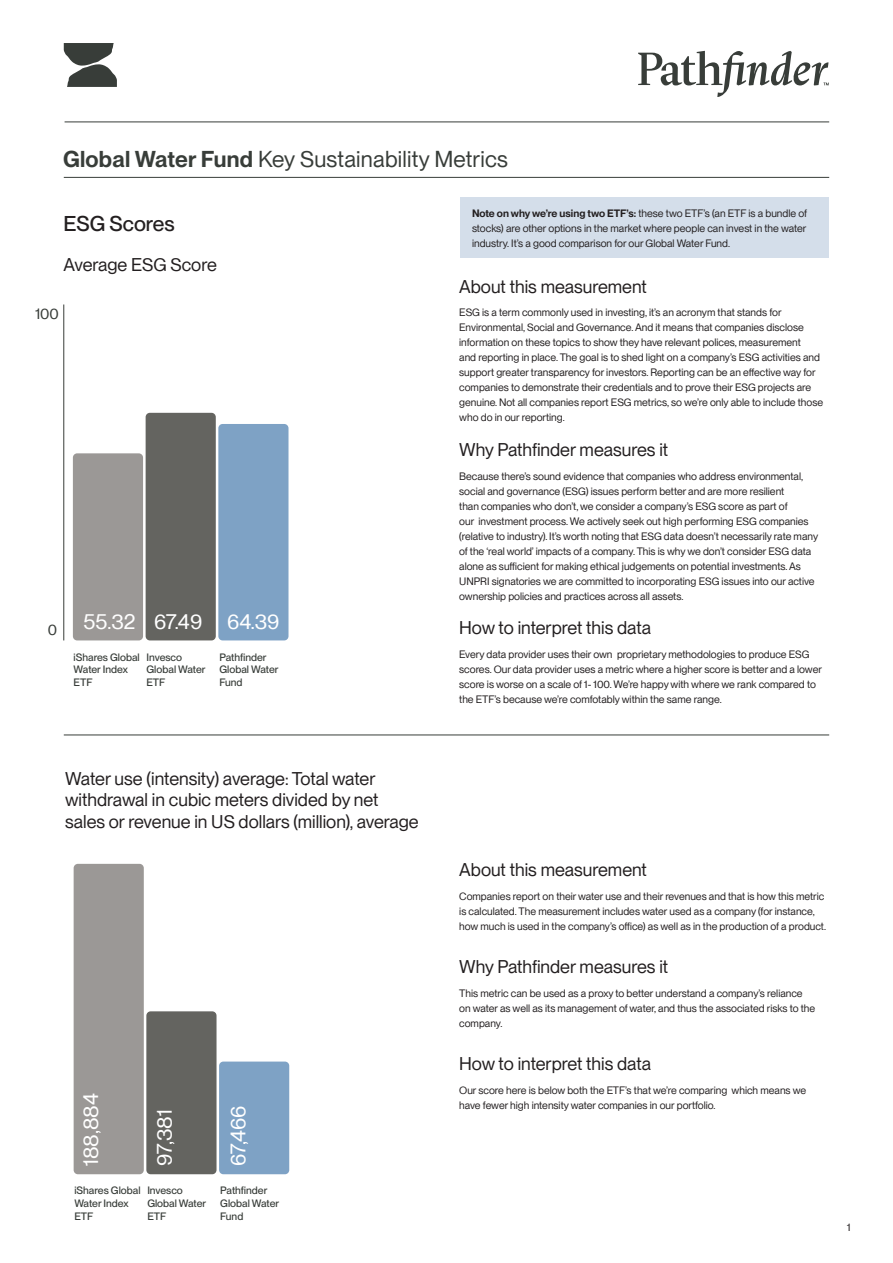
<style>
.page{position:relative;width:893px;height:1263px;background:#fff}
.page>*{position:absolute;margin:0;border:0;box-sizing:border-box;transform-origin:0 0}
.t1{font:22.5px "PP Neue Montreal";letter-spacing:.01em;color:#383d39}
.t2{font:21px "PP Neue Montreal";color:#fff}
.t3{font:500 21px "PP Neue Montreal";color:#231f20}
.t4{font:18px/21.6px "PP Neue Montreal";color:#231f20}
.t5{font:15px "PP Neue Montreal";color:#383d39}
.t6{font:10.5px/15px "PP Neue Montreal";color:#231f20}
.t7{font:500 10.5px/12.6px "PP Neue Montreal";color:#383d39}
.s1{font-weight:600}
</style>
<div class="page">
<svg style="left:64px;top:43px;width:53px;height:44px"></svg>
<svg style="left:638px;top:51px;width:191px;height:46px"></svg>
<hr style="left:65px;top:121px;width:764px;height:1px;background:#383d39">
<div style="left:73px;top:453px;width:70px;height:187px;background:#9b9896;border-radius:4px"></div>
<div style="left:74px;top:864px;width:70px;height:310px;background:#9b9896;border-radius:4px"></div>
<div style="left:146px;top:413px;width:70px;height:227px;background:#646460;border-radius:4px"></div>
<div style="left:146px;top:1011px;width:71px;height:163px;background:#646460;border-radius:4px"></div>
<div style="left:218px;top:424px;width:70px;height:216px;background:#7ea2c5;border-radius:4px"></div>
<div style="left:219px;top:1061px;width:70px;height:113px;background:#7ea2c5;border-radius:4px"></div>
<hr style="left:64px;top:177px;width:765px;height:1px;background:#383d39">
<hr style="left:64px;top:735px;width:765px;height:1px;background:#383d39">
<hr style="left:64px;top:304px;width:1px;height:336px;background:#383d39">
<div style="left:460px;top:197px;width:368px;height:60px;background:#d4deea"></div>
<p class="t1" style="left:63px;top:146px;width:446px"><span class="s1">Global Water Fund</span> Key Sustainability Metrics</p>
<p class="t3" style="left:64px;top:211px;width:113px">ESG Scores</p>
<p class="t4" style="left:64px;top:254px;width:155px">Average ESG Score</p>
<p class="t5" style="left:35px;top:305px;width:25px">100</p>
<p class="t5" style="left:48px;top:621px;width:11px">0</p>
<p class="t2" style="left:83px;top:609px;width:54px">55.32</p>
<p class="t2" style="left:154px;top:609px;width:50px">67.49</p>
<p class="t2" style="left:227px;top:609px;width:54px">64.39</p>
<p class="t7" style="left:74px;top:650px;width:68px">iShares Global<br>Water Index<br>ETF</p>
<p class="t7" style="left:147px;top:650px;width:60px">Invesco<br>Global Water<br>ETF</p>
<p class="t7" style="left:220px;top:650px;width:60px">Pathfinder<br>Global Water<br>Fund</p>
<p class="t6" style="left:472px;top:205px;width:337px;text-align:justify"><span class="s1">Note on why we’re using two ETF’s:</span> these two ETF’s (an ETF is a bundle of stocks) are other options in the market where people can invest in the water industry. It’s a good comparison for our Global Water Fund.</p>
<p class="t4" style="left:459px;top:276px;width:189px">About this measurement</p>
<p class="t6" style="left:459px;top:305px;width:365px">ESG is a term commonly used in investing, it’s an acronym that stands for Environmental, Social and Governance. And it means that companies disclose information on these topics to show they have relevant polices, measurement<br>and reporting in place. The goal is to shed light on a company’s ESG activities and support greater transparency for investors. Reporting can be an effective way for companies to demonstrate their credentials and to prove their ESG projects are genuine. Not all companies report ESG metrics, so we’re only able to include those who do in our reporting.</p>
<p class="t4" style="left:459px;top:439px;width:210px">Why Pathfinder measures it</p>
<p class="t6" style="left:459px;top:469px;width:360px">Because there’s sound evidence that companies who address environmental, social and governance (ESG) issues perform better and are more resilient<br>than companies who don’t, we consider a company’s ESG score as part of<br>our investment process. We actively seek out high performing ESG companies (relative to industry). It’s worth noting that ESG data doesn’t necessarily rate many of the ‘real world’ impacts of a company. This is why we don’t consider ESG data alone as sufficient for making ethical judgements on potential investments. As UNPRI signatories we are committed to incorporating ESG issues into our active ownership policies and practices across all assets.</p>
<p class="t4" style="left:459px;top:617px;width:193px">How to interpret this data</p>
<p class="t6" style="left:459px;top:646px;width:364px">Every data provider uses their own proprietary methodologies to produce ESG scores. Our data provider uses a metric where a higher score is better and a lower score is worse on a scale of 1- 100. We’re happy with where we rank compared to the ETF’s because we’re comfotably within the same range.</p>
<p class="t4" style="left:65px;top:768px;width:355px">Water use (intensity) average: Total water withdrawal in cubic meters divided by net sales or revenue in US dollars (million), average</p>
<p class="t2" style="left:78px;top:1166px;width:75px;rotate:-90deg">188,884</p>
<p class="t2" style="left:152px;top:1166px;width:58px;rotate:-90deg">97,381</p>
<p class="t2" style="left:226px;top:1166px;width:62px;rotate:-90deg">67,466</p>
<p class="t7" style="left:74px;top:1184px;width:68px">iShares Global<br>Water Index<br>ETF</p>
<p class="t7" style="left:147px;top:1184px;width:60px">Invesco<br>Global Water<br>ETF</p>
<p class="t7" style="left:220px;top:1184px;width:60px">Pathfinder<br>Global Water<br>Fund</p>
<p class="t4" style="left:459px;top:859px;width:189px">About this measurement</p>
<p class="t6" style="left:459px;top:888px;width:368px">Companies report on their water use and their revenues and that is how this metric is calculated. The measurement includes water used as a company (for instance, how much is used in the company’s office) as well as in the production of a product.</p>
<p class="t4" style="left:459px;top:956px;width:210px">Why Pathfinder measures it</p>
<p class="t6" style="left:459px;top:985px;width:357px">This metric can be used as a proxy to better understand a company’s reliance on water as well as its management of water, and thus the associated risks to the company.</p>
<p class="t4" style="left:459px;top:1053px;width:193px">How to interpret this data</p>
<p class="t6" style="left:459px;top:1083px;width:348px">Our score here is below both the ETF’s that we’re comparing which means we have fewer high intensity water companies in our portfolio.</p>
<p class="t6" style="left:847px;top:1219px;width:5px">1</p>
</div>
